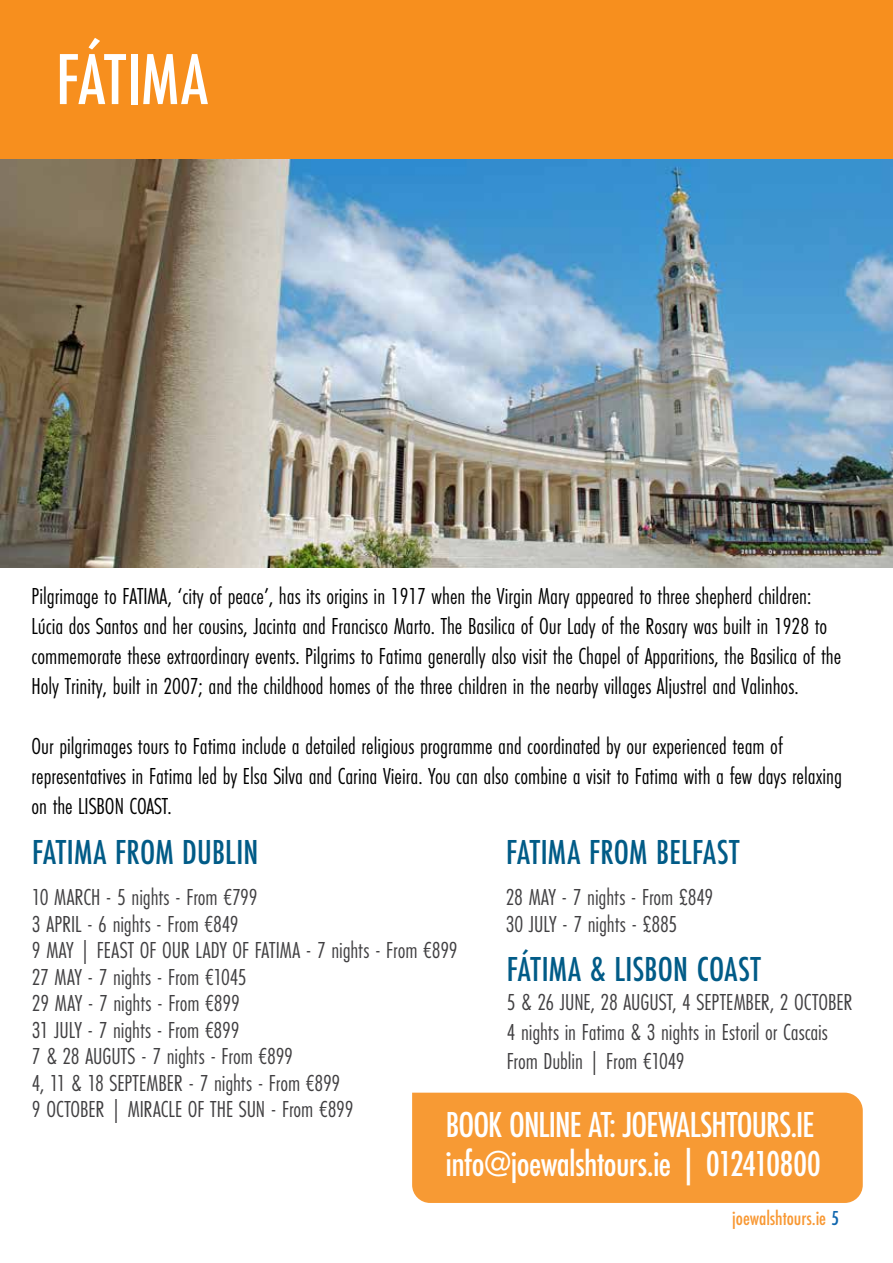
<style>
.page{position:relative;width:893px;height:1263px;background:#fff}
.page>*{position:absolute;margin:0;border:0;box-sizing:border-box;transform-origin:0 0}
.t1{font:500 75px "Futura PT Cond";letter-spacing:-.005em;color:#fff}
.t2{font:500 37.5px/38.8px "Futura PT Cond";letter-spacing:-.02em;color:#fff}
.t3{font:500 36px "Futura PT Cond";letter-spacing:.005em;color:#015b87}
.t4{font:24px/30px "Futura PT Cond";color:#000}
.t5{font:24px/26.5px "Futura PT Cond";letter-spacing:-.005em;color:#414042}
.t6{font:500 21px "Futura PT Cond";letter-spacing:-.005em;color:#f89833}
.s1{color:#1067af}
</style>
<div class="page">
<div style="left:1px;top:0;width:892px;height:160px;background:#f78f1e"></div>
<img style="left:0;top:160px;width:893px;height:407px">
<hr style="left:0;top:0;width:1px;height:160px;background:#f78f1e">
<div style="left:412px;top:1093px;width:451px;height:110px;background:#f79a34"></div>
<h1 class="t1" style="left:56px;top:35px;width:153px">FÁTIMA</h1>
<p class="t4" style="left:32px;top:581px;width:811px">Pilgrimage to FATIMA, ‘city of peace’, has its origins in 1917 when the Virgin Mary appeared to three shepherd children:<br>Lúcia dos Santos and her cousins, Jacinta and Francisco Marto. The Basilica of Our Lady of the Rosary was built in 1928 to commemorate these extraordinary events. Pilgrims to Fatima generally also visit the Chapel of Apparitions, the Basilica of the Holy Trinity, built in 2007; and the childhood homes of the three children in the nearby villages Aljustrel and Valinhos.</p>
<p class="t4" style="left:32px;top:731px;width:812px">Our pilgrimages tours to Fatima include a detailed religious programme and coordinated by our experienced team of representatives in Fatima led by Elsa Silva and Carina Vieira. You can also combine a visit to Fatima with a few days relaxing on the LISBON COAST.</p>
<h3 class="t3" style="left:506px;top:831px;width:235px">FATIMA FROM BELFAST</h3>
<p class="t5" style="left:506px;top:884px;width:209px">28 MAY - 7 nights - From £849<br>30 JULY - 7 nights - £885</p>
<h3 class="t3" style="left:32px;top:831px;width:228px">FATIMA FROM DUBLIN</h3>
<p class="t5" style="left:32px;top:884px;width:427px">10 MARCH - 5 nights - From €799<br>3 APRIL - 6 nights - From €849<br>9 MAY | FEAST OF OUR LADY OF FATIMA - 7 nights - From €899<br>27 MAY - 7 nights - From €1045<br>29 MAY - 7 nights - From €899<br>31 JULY - 7 nights - From €899<br>7 &amp; 28 AUGUTS - 7 nights - From €899<br>4, 11 &amp; 18 SEPTEMBER - 7 nights - From €899<br>9 OCTOBER | MIRACLE OF THE SUN - From €899</p>
<h3 class="t3" style="left:507px;top:947px;width:256px">FÁTIMA &amp; LISBON COAST</h3>
<p class="t5" style="left:507px;top:987px;width:347px;line-height:29.5px">5 &amp; 26 JUNE, 28 AUGUST, 4 SEPTEMBER, 2 OCTOBER<br>4 nights in Fatima &amp; 3 nights in Estoril or Cascais<br>From Dublin | From €1049</p>
<h2 class="t2" style="left:446px;top:1105px;width:377px">BOOK ONLINE AT: JOEWALSHTOURS.IE info@joewalshtours.ie | 012410800</h2>
<p class="t6" style="left:732px;top:1206px;width:108px">joewalshtours.ie <span class="s1">5</span></p>
</div>
